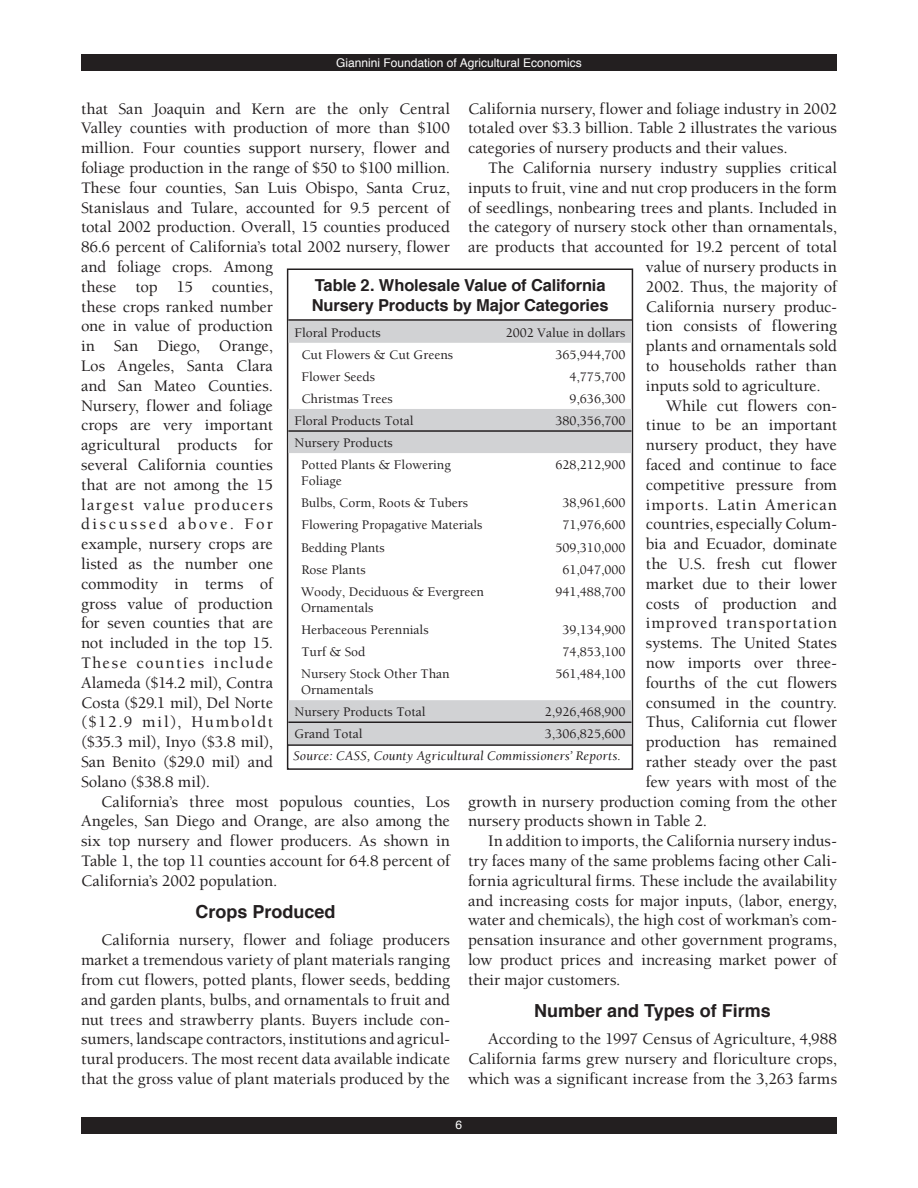
<style>
.page{position:relative;width:918px;height:1188px;background:#fff}
.page>*{position:absolute;margin:0;border:0;box-sizing:border-box;transform-origin:0 0}
.Text_Heading{font:700 18px "Helvetica";color:#231f20}
.BerkeleyTxt_11{font:500 16.5px/19.8px "Berkeley";letter-spacing:-.005em;color:#231f20;text-align:justify}
.ArticleTitle{font:700 16.5px/19.8px "Helvetica";letter-spacing:-.005em;color:#231f20}
.BerkeleyTxt_11-2{font:500 16.5px "Berkeley";letter-spacing:.06em;color:#231f20}
.BerkeleyTxt_11-3{font:500 16.5px "Berkeley";letter-spacing:.055em;color:#231f20}
.heading_3{font:500 13.5px/16.2px "Berkeley";color:#231f20}
.BerkeleyTxt_11-4{font:italic 13.5px "Berkeley";letter-spacing:.01em;color:#231f20}
.t1{font:12px "Helvetica";color:#fff}
</style>
<div class="page">
<div style="left:81px;top:1117px;width:756px;height:17px;background:#231f20"></div>
<div style="left:81px;top:54px;width:756px;height:17px;background:#231f20"></div>
<svg style="left:288px;top:321px;width:344px;height:423px"></svg>
<hr style="left:288px;top:430px;width:204px;height:2px;background:#231f20">
<hr style="left:492px;top:430px;width:140px;height:2px;background:#231f20">
<hr style="left:288px;top:722px;width:204px;height:1px;background:#231f20">
<hr style="left:492px;top:722px;width:140px;height:1px;background:#231f20">
<hr style="left:288px;top:319px;width:345px;height:2px;background:#231f20">
<hr style="left:288px;top:744px;width:344px;height:2px;background:#231f20">
<p class="t1" style="left:336px;top:54px;width:247px">Giannini Foundation of Agricultural Economics</p>
<p class="BerkeleyTxt_11" style="left:81px;top:99px;width:371px;text-align:left">that San Joaquin and Kern are the only Central<br>Valley counties with production of more than $100 million. Four counties support nursery, flower and foliage production in the range of $50 to $100 million.<br>These four counties, San Luis Obispo, Santa Cruz,<br>Stanislaus and Tulare, accounted for 9.5 percent of total 2002 production. Overall, 15 counties produced<br>86.6 percent of California’s total 2002 nursery, flower and foliage crops. Among<br>these top 15 counties,<br>these crops ranked number<br>one in value of production<br>in San Diego, Orange,<br>Los Angeles, Santa Clara<br>and San Mateo Counties.<br>Nursery, flower and foliage<br>crops are very important<br>agricultural products for<br>several California counties<br>that are not among the 15<br>largest value producers<br>discussed above. For<br>example, nursery crops are<br>listed as the number one<br>commodity in terms of<br>gross value of production<br>for seven counties that are<br>not included in the top 15.<br>These counties include<br>Alameda ($14.2 mil), Contra<br>Costa ($29.1 mil), Del Norte<br>($12.9 mil), Humboldt<br>($35.3 mil), Inyo ($3.8 mil),<br>San Benito ($29.0 mil) and<br>Solano ($38.8 mil).</p>
<p class="BerkeleyTxt_11" style="left:81px;top:792px;width:371px;text-indent:20px">California’s three most populous counties, Los Angeles, San Diego and Orange, are also among the six top nursery and flower producers. As shown in Table 1, the top 11 counties account for 64.8 percent of California’s 2002 population.</p>
<p class="Text_Heading" style="left:195px;top:899px;width:142px">Crops Produced</p>
<p class="BerkeleyTxt_11" style="left:81px;top:931px;width:371px;text-indent:20px">California nursery, flower and foliage producers market a tremendous variety of plant materials ranging from cut flowers, potted plants, flower seeds, bedding and garden plants, bulbs, and ornamentals to fruit and nut trees and strawberry plants. Buyers include con&shy;sumers, landscape contractors, institutions and agricul&shy;tural producers. The most recent data available indicate that the gross value of plant materials produced by the</p>
<p class="BerkeleyTxt_11" style="left:468px;top:99px;width:371px">California nursery, flower and foliage industry in 2002 totaled over $3.3 billion. Table 2 illustrates the various categories of nursery products and their values.</p>
<p class="BerkeleyTxt_11" style="left:488px;top:158px;width:350px">The California nursery industry supplies critical</p>
<p class="BerkeleyTxt_11" style="left:468px;top:178px;width:370px">inputs to fruit, vine and nut crop producers in the form</p>
<p class="BerkeleyTxt_11" style="left:468px;top:198px;width:370px">of seedlings, nonbearing trees and plants. Included in</p>
<p class="BerkeleyTxt_11" style="left:468px;top:218px;width:370px">the category of nursery stock other than ornamentals,</p>
<p class="BerkeleyTxt_11" style="left:468px;top:237px;width:370px">are products that accounted for 19.2 percent of total</p>
<p class="BerkeleyTxt_11" style="left:646px;top:257px;width:193px">value of nursery products in</p>
<p class="BerkeleyTxt_11" style="left:646px;top:277px;width:193px">2002. Thus, the majority of</p>
<p class="BerkeleyTxt_11" style="left:646px;top:297px;width:193px">California nursery produc-</p>
<p class="BerkeleyTxt_11" style="left:646px;top:317px;width:193px">tion consists of flowering</p>
<p class="BerkeleyTxt_11" style="left:646px;top:336px;width:192px">plants and ornamentals sold</p>
<p class="BerkeleyTxt_11" style="left:646px;top:356px;width:193px">to households rather than</p>
<p class="BerkeleyTxt_11" style="left:646px;top:376px;width:176px">inputs sold to agriculture.</p>
<p class="BerkeleyTxt_11" style="left:666px;top:396px;width:172px">While cut flowers con-</p>
<p class="BerkeleyTxt_11" style="left:646px;top:416px;width:193px">tinue to be an important</p>
<p class="BerkeleyTxt_11" style="left:646px;top:435px;width:193px">nursery product, they have</p>
<p class="BerkeleyTxt_11" style="left:646px;top:455px;width:192px">faced and continue to face</p>
<p class="BerkeleyTxt_11" style="left:646px;top:475px;width:193px">competitive pressure from</p>
<p class="BerkeleyTxt_11-3" style="left:646px;top:496px;width:193px">imports. Latin American</p>
<p class="BerkeleyTxt_11" style="left:646px;top:515px;width:193px">countries, especially Colum-</p>
<p class="BerkeleyTxt_11" style="left:646px;top:534px;width:193px">bia and Ecuador, dominate</p>
<p class="BerkeleyTxt_11" style="left:646px;top:554px;width:193px">the U.S. fresh cut flower</p>
<p class="BerkeleyTxt_11" style="left:646px;top:574px;width:193px">market due to their lower</p>
<p class="BerkeleyTxt_11" style="left:646px;top:594px;width:193px">costs of production and</p>
<p class="BerkeleyTxt_11-2" style="left:646px;top:614px;width:193px">improved transportation</p>
<p class="BerkeleyTxt_11" style="left:646px;top:633px;width:193px">systems. The United States</p>
<p class="BerkeleyTxt_11" style="left:646px;top:653px;width:193px">now imports over three-</p>
<p class="BerkeleyTxt_11" style="left:646px;top:673px;width:193px">fourths of the cut flowers</p>
<p class="BerkeleyTxt_11" style="left:646px;top:693px;width:193px">consumed in the country.</p>
<p class="BerkeleyTxt_11" style="left:646px;top:713px;width:193px">Thus, California cut flower</p>
<p class="BerkeleyTxt_11" style="left:646px;top:732px;width:193px">production has remained</p>
<p class="BerkeleyTxt_11" style="left:646px;top:752px;width:193px">rather steady over the past</p>
<p class="BerkeleyTxt_11" style="left:646px;top:772px;width:193px">few years with most of the</p>
<p class="BerkeleyTxt_11" style="left:468px;top:792px;width:370px">growth in nursery production coming from the other</p>
<p class="BerkeleyTxt_11" style="left:468px;top:812px;width:241px">nursery products shown in Table 2.</p>
<p class="BerkeleyTxt_11" style="left:468px;top:831px;width:371px;text-indent:20px">In addition to imports, the California nursery indus&shy;try faces many of the same problems facing other Cali&shy;fornia agricultural firms. These include the availability and increasing costs for major inputs, (labor, energy, water and chemicals), the high cost of workman’s com&shy;pensation insurance and other government programs, low product prices and increasing market power of their major customers.</p>
<p class="Text_Heading" style="left:534px;top:998px;width:238px">Number and Types of Firms</p>
<p class="BerkeleyTxt_11" style="left:468px;top:1030px;width:371px;text-indent:20px">According to the 1997 Census of Agriculture, 4,988<br>California farms grew nursery and floriculture crops, which was a significant increase from the 3,263 farms</p>
<p class="ArticleTitle" style="left:312px;top:276px;width:298px">Table 2. Wholesale Value of California<br>Nursery Products by Major Categories</p>
<p class="heading_3" style="left:294px;top:325px;width:88px">Floral Products</p>
<p class="heading_3" style="left:506px;top:325px;width:121px">2002 Value in dollars</p>
<p class="heading_3" style="left:301px;top:347px;width:153px">Cut Flowers &amp; Cut Greens</p>
<p class="heading_3" style="left:555px;top:347px;width:72px">365,944,700</p>
<p class="heading_3" style="left:301px;top:369px;width:75px">Flower Seeds</p>
<p class="heading_3" style="left:569px;top:369px;width:58px">4,775,700</p>
<p class="heading_3" style="left:301px;top:391px;width:93px">Christmas Trees</p>
<p class="heading_3" style="left:569px;top:391px;width:58px">9,636,300</p>
<p class="heading_3" style="left:294px;top:413px;width:121px">Floral Products Total</p>
<p class="heading_3" style="left:555px;top:413px;width:72px">380,356,700</p>
<p class="heading_3" style="left:294px;top:435px;width:100px">Nursery Products</p>
<p class="heading_3" style="left:301px;top:457px;width:151px">Potted Plants &amp; Flowering<br>Foliage</p>
<p class="heading_3" style="left:555px;top:457px;width:72px">628,212,900</p>
<p class="heading_3" style="left:301px;top:495px;width:168px">Bulbs, Corm, Roots &amp; Tubers</p>
<p class="heading_3" style="left:562px;top:495px;width:65px">38,961,600</p>
<p class="heading_3" style="left:301px;top:517px;width:183px">Flowering Propagative Materials</p>
<p class="heading_3" style="left:562px;top:517px;width:65px">71,976,600</p>
<p class="heading_3" style="left:301px;top:539px;width:85px">Bedding Plants</p>
<p class="heading_3" style="left:555px;top:539px;width:72px">509,310,000</p>
<p class="heading_3" style="left:301px;top:562px;width:66px">Rose Plants</p>
<p class="heading_3" style="left:562px;top:562px;width:65px">61,047,000</p>
<p class="heading_3" style="left:301px;top:584px;width:184px">Woody, Deciduous &amp; Evergreen<br>Ornamentals</p>
<p class="heading_3" style="left:555px;top:584px;width:72px">941,488,700</p>
<p class="heading_3" style="left:301px;top:622px;width:129px">Herbaceous Perennials</p>
<p class="heading_3" style="left:562px;top:622px;width:65px">39,134,900</p>
<p class="heading_3" style="left:301px;top:644px;width:66px">Turf &amp; Sod</p>
<p class="heading_3" style="left:562px;top:644px;width:65px">74,853,100</p>
<p class="heading_3" style="left:301px;top:666px;width:150px">Nursery Stock Other Than<br>Ornamentals</p>
<p class="heading_3" style="left:555px;top:666px;width:72px">561,484,100</p>
<p class="heading_3" style="left:294px;top:704px;width:133px">Nursery Products Total</p>
<p class="heading_3" style="left:545px;top:704px;width:82px">2,926,468,900</p>
<p class="heading_3" style="left:294px;top:726px;width:70px">Grand Total</p>
<p class="heading_3" style="left:545px;top:726px;width:82px">3,306,825,600</p>
<p class="BerkeleyTxt_11-4" style="left:293px;top:749px;width:329px">Source: CASS, County Agricultural Commissioners’ Reports.</p>
<p class="t1" style="left:456px;top:1117px;width:8px">6</p>
</div>
